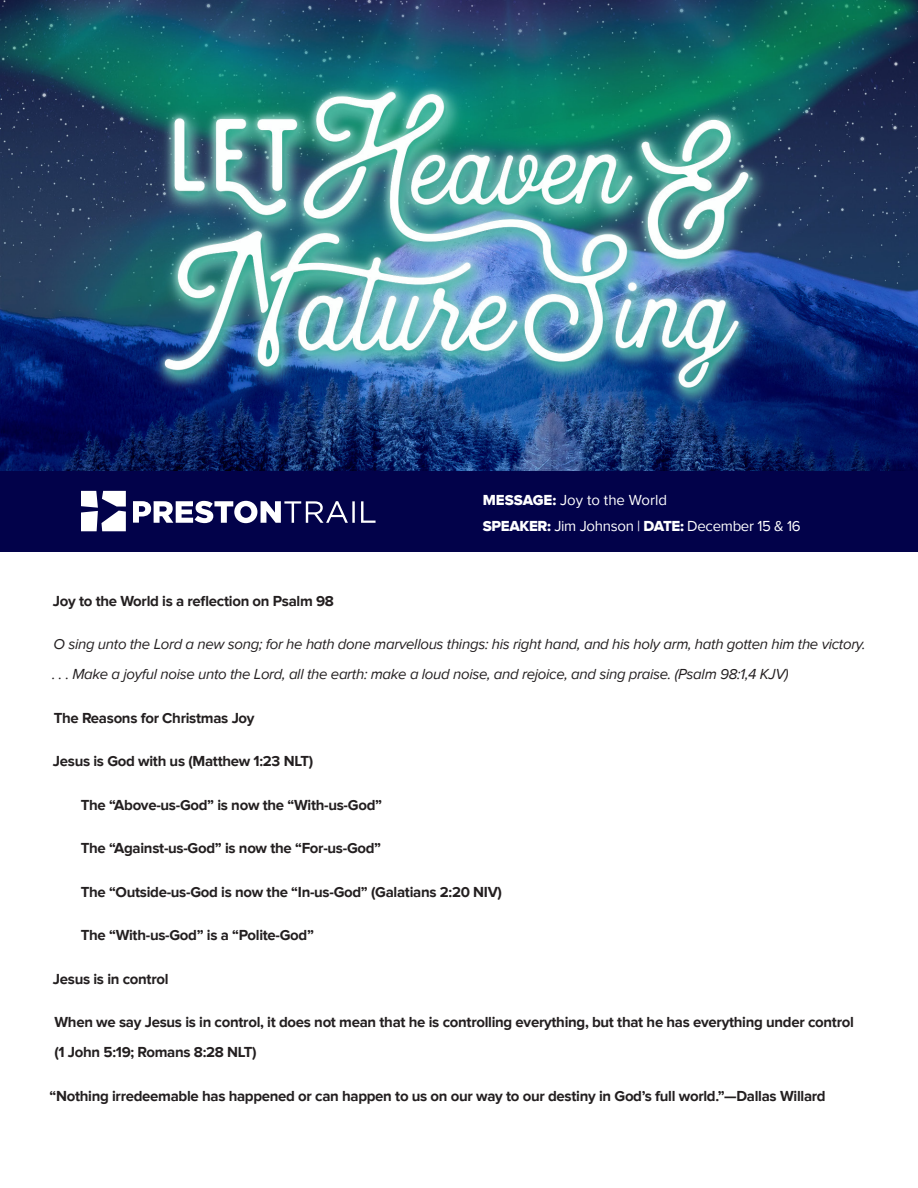
<style>
.page{position:relative;width:918px;height:1188px;background:#fff}
.page>*{position:absolute;margin:0;border:0;box-sizing:border-box;transform-origin:0 0}
.t1{font:700 15px/30px "Proxima Nova";letter-spacing:-.02em;color:#231f20}
.t2{font:italic 15px/30px "Proxima Nova";letter-spacing:-.02em;color:#231f20}
.t3{font:15px "Proxima Nova";letter-spacing:-.02em;color:#fff}
.t4{font:15px "Proxima Nova";color:#fff}
.s1{font-family:"Proxima Nova Extrabld"}
</style>
<div class="page">
<div style="left:0;top:471px;width:918px;height:80px;background:#02024a"></div>
<svg style="left:81px;top:491px;width:45px;height:40px"></svg>
<svg style="left:133px;top:501px;width:243px;height:22px"></svg>
<img style="left:0;top:0;width:918px;height:471px">
<p class="t4" style="left:483px;top:491px;width:186px"><span class="s1">MESSAGE:</span> Joy to the World</p>
<p class="t3" style="left:483px;top:517px;width:320px"><span class="s1">SPEAKER:</span> Jim Johnson | <span class="s1">DATE:</span> December 15 &amp; 16</p>
<p class="t1" style="left:53px;top:586px;width:283px">Joy to the World is a reflection on Psalm 98</p>
<p class="t2" style="left:52px;top:630px;width:815px">O sing unto the Lord a new song; for he hath done marvellous things: his right hand, and his holy arm, hath gotten him the victory. . . . Make a joyful noise unto the Lord, all the earth: make a loud noise, and rejoice, and sing praise. (Psalm 98:1,4 KJV)</p>
<p class="t1" style="left:54px;top:703px;width:202px">The Reasons for Christmas Joy</p>
<p class="t1" style="left:53px;top:747px;width:262px">Jesus is God with us (Matthew 1:23 NLT)</p>
<p class="t1" style="left:81px;top:790px;width:303px">The “Above-us-God” is now the “With-us-God”</p>
<p class="t1" style="left:81px;top:834px;width:302px">The “Against-us-God” is now the “For-us-God”</p>
<p class="t1" style="left:81px;top:877px;width:423px">The “Outside-us-God is now the “In-us-God” (Galatians 2:20 NIV)</p>
<p class="t1" style="left:81px;top:921px;width:235px">The “With-us-God” is a “Polite-God”</p>
<p class="t1" style="left:53px;top:964px;width:117px">Jesus is in control</p>
<p class="t1" style="left:54px;top:1008px;width:801px">When we say Jesus is in control, it does not mean that he is controlling everything, but that he has everything under control (1 John 5:19; Romans 8:28 NLT)</p>
<p class="t1" style="left:49px;top:1081px;width:778px">“Nothing irredeemable has happened or can happen to us on our way to our destiny in God’s full world.”—Dallas Willard</p>
</div>
